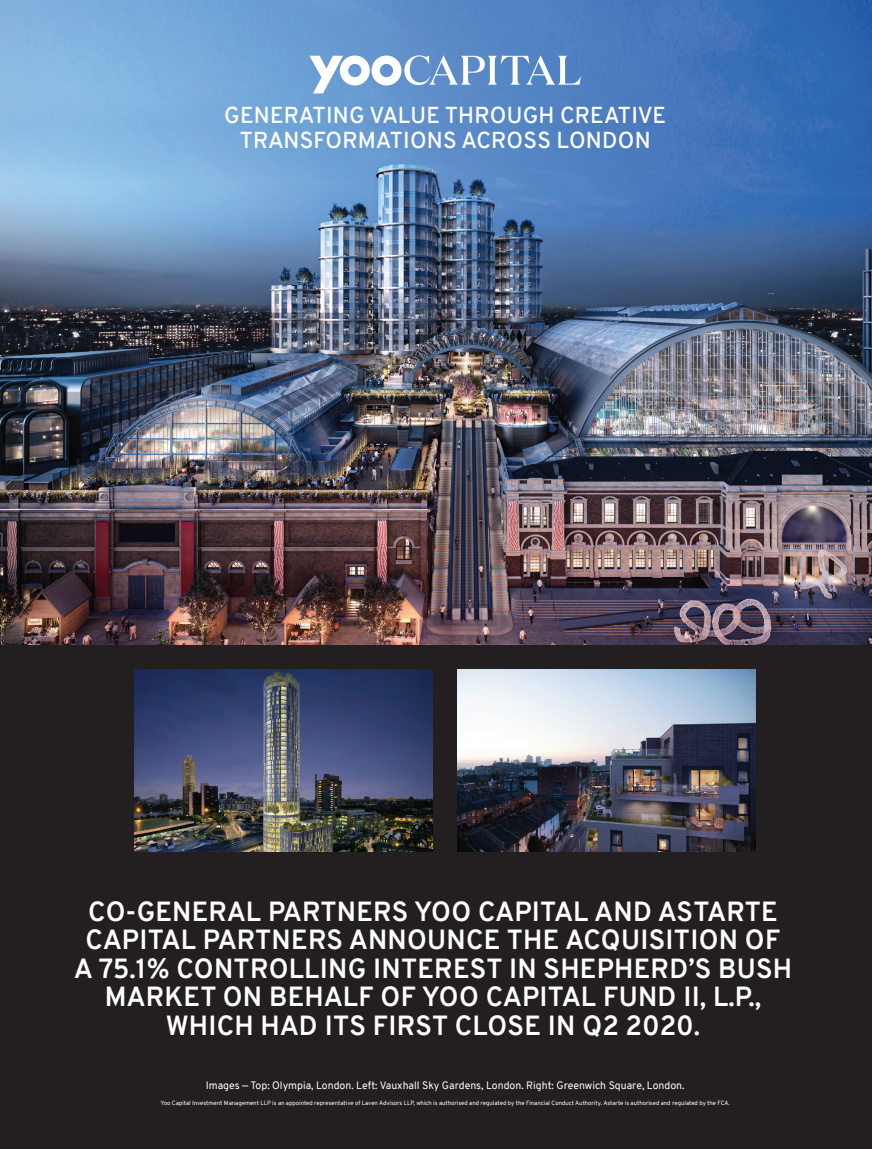
<style>
.page{position:relative;width:872px;height:1149px;background:#fff}
.page>*{position:absolute;margin:0;border:0;box-sizing:border-box;transform-origin:0 0}
.t1{font:700 27px/28.5px "Overpass";letter-spacing:.01em;color:#fff;text-align:center}
.t2{font:600 22.5px/25.5px "Overpass";letter-spacing:.01em;color:#fff;text-align:center}
.t3{font:10.5px "Overpass";color:#fff}
.t4{font:6px "Overpass";color:#fff}
</style>
<div class="page">
<div style="left:0;top:0;width:872px;height:1148px;background:#231f20"></div>
<img style="left:0;top:0;width:872px;height:644px">
<img style="left:135px;top:669px;width:297px;height:182px">
<img style="left:458px;top:669px;width:297px;height:182px">
<svg style="left:309px;top:55px;width:272px;height:38px;background:#8baed8"></svg>
<p class="t2" style="left:224px;top:102px;width:443px">GENERATING VALUE THROUGH CREATIVE<br>TRANSFORMATIONS ACROSS LONDON</p>
<p class="t1" style="left:74px;top:897px;width:720px">CO-GENERAL PARTNERS YOO CAPITAL AND ASTARTE CAPITAL PARTNERS ANNOUNCE THE ACQUISITION OF A 75.1% CONTROLLING INTEREST IN SHEPHERD’S BUSH MARKET ON BEHALF OF YOO CAPITAL FUND II, L.P., WHICH HAD ITS FIRST CLOSE IN Q2 2020.</p>
<p class="t3" style="left:206px;top:1077px;width:480px">Images — Top: Olympia, London. Left: Vauxhall Sky Gardens, London. Right: Greenwich Square, London.</p>
<p class="t4" style="left:160px;top:1097px;width:571px">Yoo Capital Investment Management LLP is an appointed representative of Laven Advisors LLP, which is authorised and regulated by the Financial Conduct Authority. Astarte is authorised and regulated by the FCA.</p>
</div>
